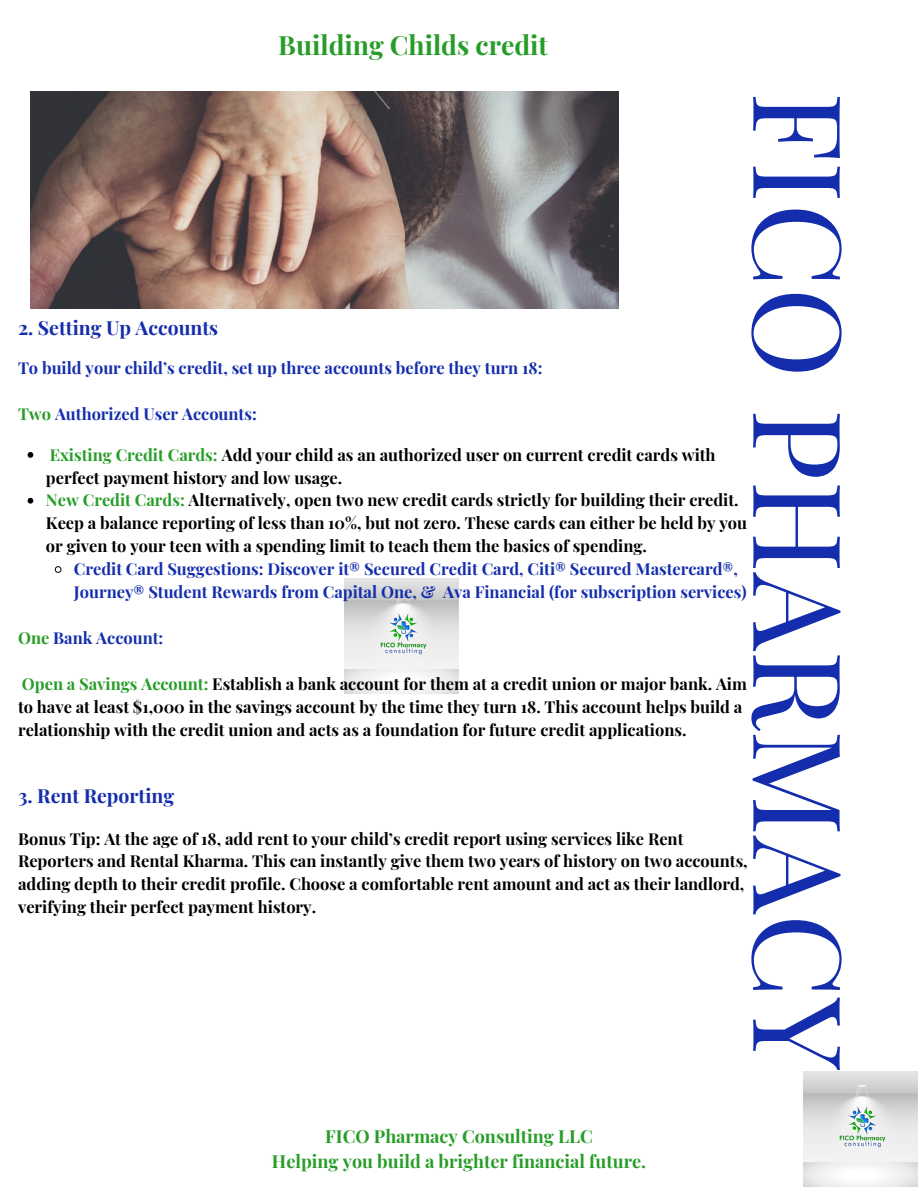
<style>
.page{position:relative;width:918px;height:1188px;background:#fff}
.page>*{position:absolute;margin:0;border:0;box-sizing:border-box;transform-origin:0 0}
.t1{font:122.55px "Playfair Display";color:#142dad}
.t2{font:700 26.55px "Playfair Display";color:#279d28}
.t3{font:700 19.35px "Playfair Display";color:#142dad}
.t4{font:700 18px/24.8px "Playfair Display";color:#279d28;text-align:center}
.t5{font:700 16.5px/23px "Playfair Display";color:#000}
.t6{font:700 16.5px/23px "Playfair Display";color:#142dad}
.s1{color:#279d28}
</style>
<div class="page">
<img style="left:30px;top:92px;width:589px;height:217px">
<img style="left:344px;top:578px;width:115px;height:115px">
<img style="left:803px;top:1072px;width:115px;height:114px">
<svg style="left:28px;top:452px;width:5px;height:6px"></svg>
<svg style="left:28px;top:498px;width:5px;height:6px"></svg>
<svg style="left:54px;top:566px;width:8px;height:7px"></svg>
<p class="t2" style="left:278px;top:26px;width:271px">Building Childs credit</p>
<h2 class="t1" style="left:886px;top:92px;width:980px;rotate:90deg">FICO PHARMACY</h2>
<h4 class="t3" style="left:18px;top:314px;width:202px">2. Setting Up Accounts</h4>
<h4 class="t6" style="left:18px;top:355px;width:526px">To build your child’s credit, set up three accounts before they turn 18:</h4>
<p class="t6" style="left:18px;top:401px;width:240px"><span class="s1">Two</span> Authorized User Accounts:</p>
<p class="t5" style="left:46px;top:442px;width:671px"><span class="s1">Existing Credit Cards:</span> Add your child as an authorized user on current credit cards with perfect payment history and low usage.</p>
<p class="t5" style="left:46px;top:488px;width:703px"><span class="s1">New Credit Cards:</span> Alternatively, open two new credit cards strictly for building their credit.<br>Keep a balance reporting of less than 10%, but not zero. These cards can either be held by you or given to your teen with a spending limit to teach them the basics of spending.</p>
<h4 class="t6" style="left:74px;top:557px;width:674px">Credit Card Suggestions: Discover it® Secured Credit Card, Citi® Secured Mastercard®,<br>Journey® Student Rewards from Capital One, &amp; Ava Financial (for subscription services)</h4>
<h4 class="t6" style="left:18px;top:626px;width:147px"><span class="s1">One</span> Bank Account:</h4>
<h3 class="t5" style="left:18px;top:671px;width:730px"><span class="s1">Open a Savings Account:</span> Establish a bank account for them at a credit union or major bank. Aim to have at least $1,000 in the savings account by the time they turn 18. This account helps build a relationship with the credit union and acts as a foundation for future credit applications.</h3>
<h4 class="t3" style="left:18px;top:782px;width:158px">3. Rent Reporting</h4>
<p class="t5" style="left:18px;top:826px;width:731px">Bonus Tip: At the age of 18, add rent to your child’s credit report using services like Rent Reporters and Rental Kharma. This can instantly give them two years of history on two accounts, adding depth to their credit profile. Choose a comfortable rent amount and act as their landlord, verifying their perfect payment history.</p>
<h3 class="t4" style="left:272px;top:1123px;width:376px">FICO Pharmacy Consulting LLC<br>Helping you build a brighter financial future.</h3>
</div>
